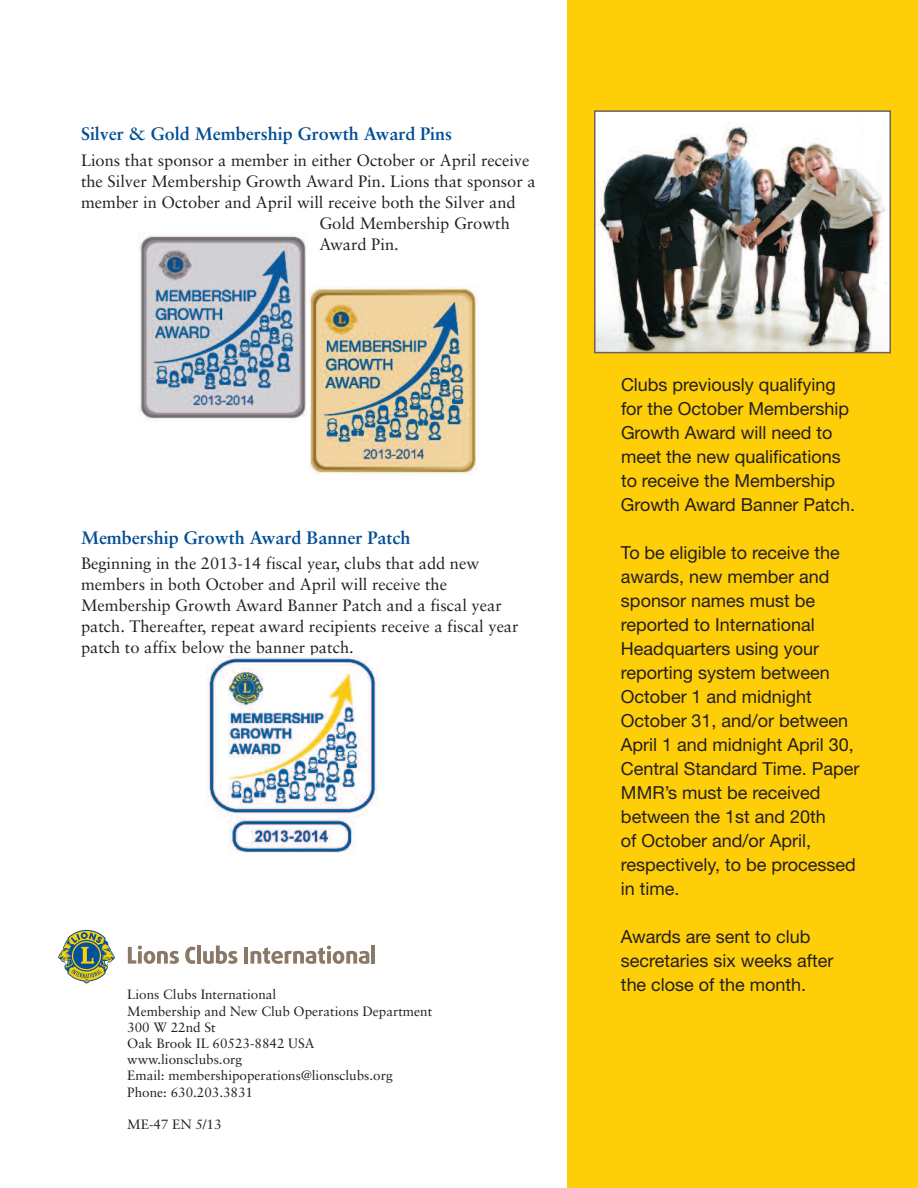
<style>
.page{position:relative;width:918px;height:1188px;background:#fff}
.page>*{position:absolute;margin:0;border:0;box-sizing:border-box;transform-origin:0 0}
.t1{font:18px/24px "Helvetica Neue";color:#231f20}
.t2{font:700 18px "Sabon";color:#014d95}
.t3{font:16.5px/21px "Sabon";color:#231f20}
.t4{font:13.5px/16.2px "Sabon";color:#231f20}
</style>
<div class="page">
<div style="left:567px;top:0;width:351px;height:1188px;background:#fece08"></div>
<svg style="left:58px;top:930px;width:57px;height:53px"></svg>
<svg style="left:128px;top:946px;width:51px;height:18px"></svg>
<svg style="left:185px;top:947px;width:11px;height:17px"></svg>
<hr style="left:197px;top:946px;width:4px;height:18px;background:#8a7966">
<svg style="left:203px;top:946px;width:35px;height:18px"></svg>
<hr style="left:244px;top:947px;width:4px;height:17px;background:#8a7966">
<svg style="left:250px;top:946px;width:119px;height:18px"></svg>
<hr style="left:372px;top:946px;width:3px;height:18px;background:#8a7966">
<img style="left:206px;top:656px;width:172px;height:197px">
<img style="left:139px;top:232px;width:168px;height:190px">
<img style="left:309px;top:286px;width:169px;height:189px">
<img style="left:597px;top:113px;width:291px;height:237px">
<div style="left:594px;top:110px;width:297px;height:243px;border:2px solid #6d605d"></div>
<p class="t2" style="left:81px;top:127px;width:373px">Silver &amp; Gold Membership Growth Award Pins</p>
<p class="t3" style="left:81px;top:151px;width:450px">Lions that sponsor a member in either October or April receive</p>
<p class="t3" style="left:81px;top:172px;width:456px">the Silver Membership Growth Award Pin. Lions that sponsor a</p>
<p class="t3" style="left:81px;top:193px;width:436px">member in October and April will receive both the Silver and</p>
<p class="t3" style="left:319px;top:214px;width:192px">Gold Membership Growth</p>
<p class="t3" style="left:319px;top:235px;width:81px">Award Pin.</p>
<p class="t2" style="left:81px;top:530px;width:331px">Membership Growth Award Banner Patch</p>
<p class="t3" style="left:81px;top:555px;width:439px">Beginning in the 2013-14 fiscal year, clubs that add new members in both October and April will receive the Membership Growth Award Banner Patch and a fiscal year patch. Thereafter, repeat award recipients receive a fiscal year patch to affix below the banner patch.</p>
<p class="t4" style="left:127px;top:988px;width:306px">Lions Clubs International<br>Membership and New Club Operations Department<br>300 W 22nd St<br>Oak Brook IL 60523-8842 USA www.lionsclubs.org<br>Email: membershipoperations@lionsclubs.org<br>Phone: 630.203.3831</p>
<p class="t4" style="left:127px;top:1117px;width:96px">ME-47 EN 5/13</p>
<p class="t1" style="left:621px;top:374px;width:236px">Clubs previously qualifying for the October Membership<br>Growth Award will need to meet the new qualifications to receive the Membership<br>Growth Award Banner Patch.</p>
<p class="t1" style="left:621px;top:542px;width:240px">To be eligible to receive the awards, new member and sponsor names must be reported to International<br>Headquarters using your reporting system between<br>October 1 and midnight<br>October 31, and/or between<br>April 1 and midnight April 30,<br>Central Standard Time. Paper<br>MMR’s must be received between the 1st and 20th<br>of October and/or April, respectively, to be processed in time.</p>
<p class="t1" style="left:621px;top:926px;width:214px">Awards are sent to club secretaries six weeks after the close of the month.</p>
</div>
